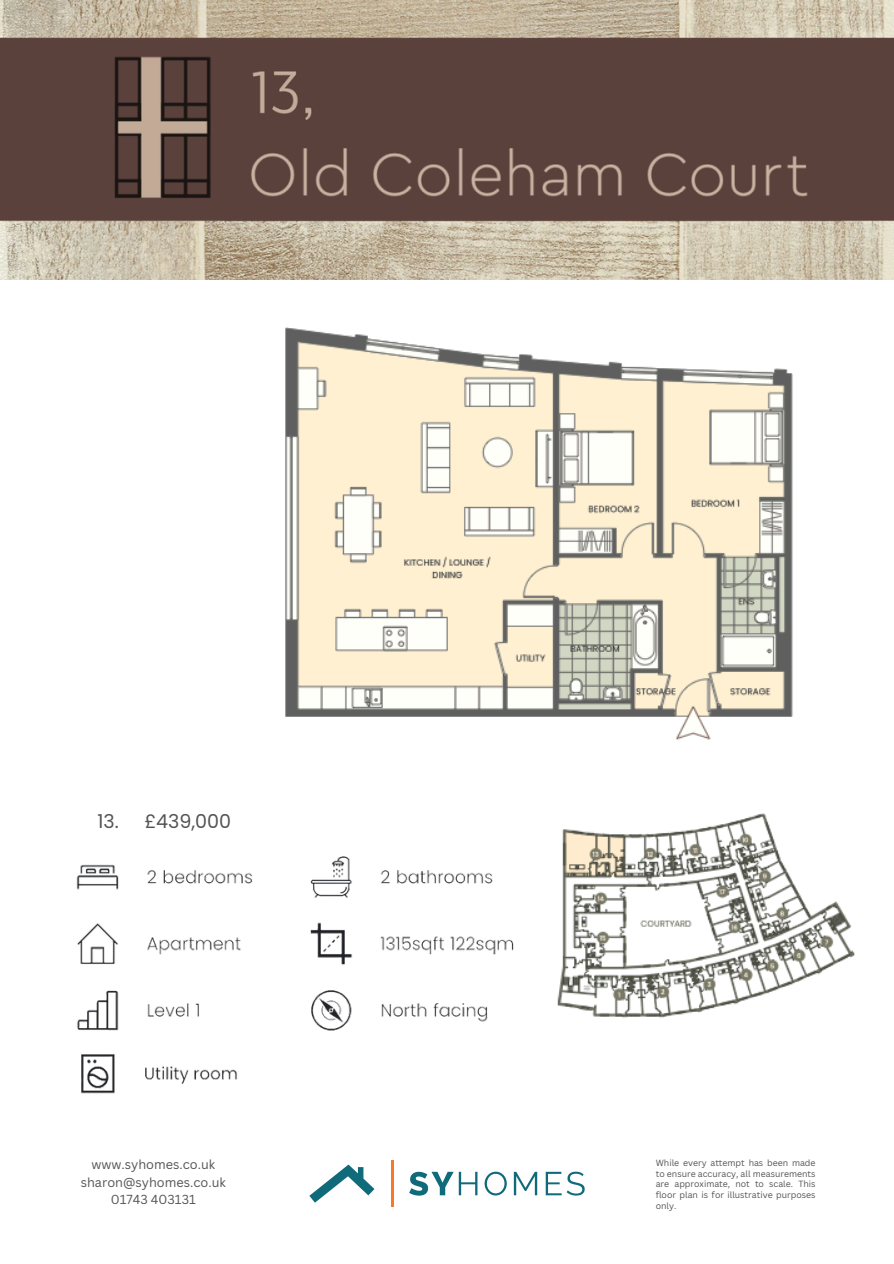
<style>
.page{position:relative;width:894px;height:1264px;background:#fff}
.page>*{position:absolute;margin:0;border:0;box-sizing:border-box;transform-origin:0 0}
.t1{font:19.05px "Poppins";color:#545454}
.t2{font:12.75px/17.5px "Canva Sans";color:#545454;text-align:center}
.t3{font:8.7px/10.9px "Canva Sans";color:#545454;text-align:justify}
</style>
<div class="page">
<img style="left:0;top:0;width:893px;height:279px">
<svg style="left:409px;top:1171px;width:68px;height:24px"></svg>
<svg style="left:484px;top:1171px;width:22px;height:24px"></svg>
<svg style="left:513px;top:1171px;width:24px;height:24px"></svg>
<svg style="left:545px;top:1171px;width:39px;height:24px"></svg>
<hr style="left:391px;top:1160px;width:2px;height:46px;background:#fb7827">
<svg style="left:309px;top:1164px;width:65px;height:38px"></svg>
<img style="left:81px;top:1054px;width:156px;height:40px">
<img style="left:285px;top:327px;width:570px;height:691px">
<img style="left:76px;top:864px;width:177px;height:167px">
<img style="left:285px;top:821px;width:259px;height:210px">
<p class="t1" style="left:97px;top:807px;width:135px">13. £439,000</p>
<p class="t2" style="left:81px;top:1155px;width:147px">www.syhomes.co.uk sharon@syhomes.co.uk<br>01743 403131</p>
<p class="t3" style="left:655px;top:1156px;width:161px">While every attempt has been made to ensure accuracy, all measurements are approximate, not to scale. This floor plan is for illustrative purposes only.</p>
</div>
